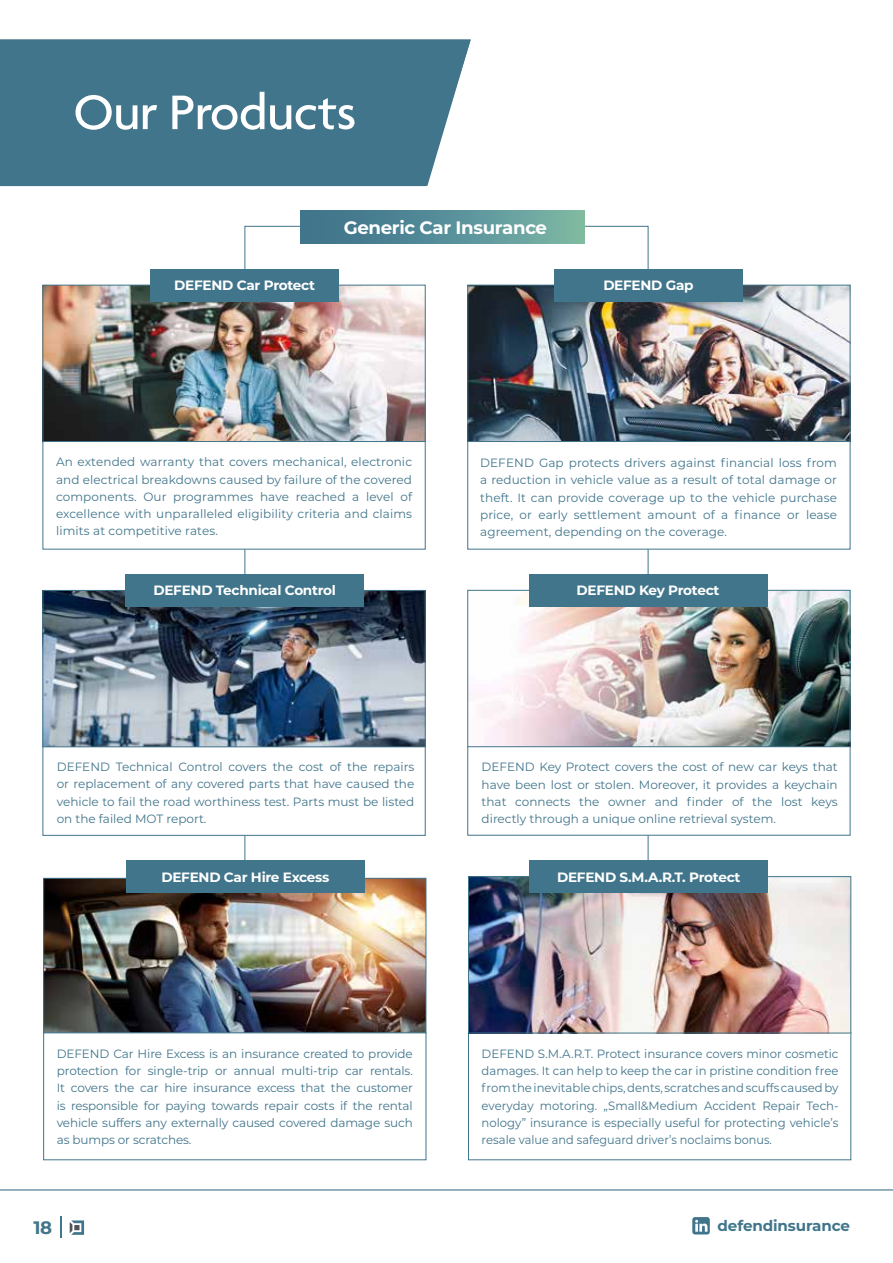
<style>
.page{position:relative;width:893px;height:1263px;background:#fff}
.page>*{position:absolute;margin:0;border:0;box-sizing:border-box;transform-origin:0 0}
.t1{font:500 52.5px "Agenda";letter-spacing:-.01em;color:#fff}
.t2{font:700 18px "Montserrat";letter-spacing:-.02em;color:#fff}
.t3{font:700 18px "Montserrat";color:#41758b}
.t4{font:700 15px "Montserrat";letter-spacing:-.01em;color:#41758b}
.t5{font:700 13.5px "Montserrat";letter-spacing:-.02em;color:#fff}
.t6{font:12px/17.2px "Montserrat";color:#41758b;text-align:justify}
</style>
<div class="page">
<svg style="left:70px;top:1220px;width:14px;height:15px"></svg>
<hr style="left:60px;top:1216px;width:2px;height:21px;background:#41758b">
<svg style="left:692px;top:1217px;width:18px;height:17px"></svg>
<hr style="left:0;top:1189px;width:893px;height:1px;background:#41758b">
<div style="left:0;top:40px;width:471px;height:146px;background:#41758b"></div>
<img style="left:469px;top:592px;width:379px;height:153px">
<div style="left:467px;top:590px;width:383px;height:157px;border:1px solid #41758b"></div>
<div style="left:529px;top:574px;width:238px;height:33px;background:#41758b"></div>
<div style="left:468px;top:1032px;width:383px;height:128px;background:#fff;border:1px solid #41758b"></div>
<img style="left:470px;top:878px;width:379px;height:153px">
<div style="left:468px;top:876px;width:383px;height:157px;border:1px solid #41758b"></div>
<div style="left:530px;top:860px;width:238px;height:33px;background:#41758b"></div>
<img style="left:469px;top:287px;width:379px;height:153px">
<div style="left:467px;top:285px;width:383px;height:157px;border:1px solid #41758b"></div>
<div style="left:554px;top:269px;width:188px;height:33px;background:#41758b"></div>
<img style="left:45px;top:880px;width:379px;height:151px">
<div style="left:43px;top:878px;width:383px;height:155px;border:1px solid #41758b"></div>
<div style="left:300px;top:211px;width:284px;height:32px;background:linear-gradient(to right,#386c8b,#7bb6a6)"></div>
<img style="left:45px;top:287px;width:379px;height:153px">
<div style="left:43px;top:285px;width:383px;height:157px;border:1px solid #41758b"></div>
<div style="left:151px;top:269px;width:188px;height:33px;background:#41758b"></div>
<div style="left:43px;top:745px;width:383px;height:91px;background:#fff;border:1px solid #41758b"></div>
<img style="left:45px;top:592px;width:379px;height:153px">
<div style="left:43px;top:590px;width:383px;height:157px;border:1px solid #41758b"></div>
<div style="left:125px;top:574px;width:239px;height:33px;background:#41758b"></div>
<div style="left:43px;top:1032px;width:383px;height:128px;background:#fff;border:1px solid #41758b"></div>
<div style="left:126px;top:860px;width:238px;height:33px;background:#41758b"></div>
<h1 class="t1" style="left:73px;top:80px;width:285px">Our Products</h1>
<p class="t5" style="left:174px;top:275px;width:142px">DEFEND Car Protect</p>
<h2 class="t2" style="left:344px;top:215px;width:205px">Generic Car Insurance</h2>
<p class="t5" style="left:603px;top:275px;width:92px">DEFEND Gap</p>
<p class="t6" style="left:56px;top:453px;width:358px">An extended warranty that covers mechanical, electronic and electrical breakdowns caused by failure of the covered components. Our programmes have reached a level of excellence with unparalleled eligibility criteria and claims limits at competitive rates.</p>
<p class="t6" style="left:480px;top:454px;width:358px">DEFEND Gap protects drivers against financial loss from a reduction in vehicle value as a result of total damage or theft. It can provide coverage up to the vehicle purchase price, or early settlement amount of a finance or lease agreement, depending on the coverage.</p>
<p class="t5" style="left:153px;top:581px;width:184px">DEFEND Technical Control</p>
<p class="t5" style="left:576px;top:581px;width:144px">DEFEND Key Protect</p>
<p class="t6" style="left:57px;top:758px;width:359px">DEFEND Technical Control covers the cost of the repairs or replacement of any covered parts that have caused the vehicle to fail the road worthiness test. Parts must be listed on the failed MOT report.</p>
<p class="t6" style="left:482px;top:758px;width:358px">DEFEND Key Protect covers the cost of new car keys that have been lost or stolen. Moreover, it provides a keychain that connects the owner and finder of the lost keys directly through a unique online retrieval system.</p>
<p class="t5" style="left:161px;top:867px;width:170px">DEFEND Car Hire Excess</p>
<p class="t5" style="left:557px;top:867px;width:185px">DEFEND S.M.A.R.T. Protect</p>
<p class="t6" style="left:57px;top:1044px;width:358px">DEFEND Car Hire Excess is an insurance created to provide protection for single-trip or annual multi-trip car rentals.<br>It covers the car hire insurance excess that the customer is responsible for paying towards repair costs if the rental vehicle suffers any externally caused covered damage such as bumps or scratches.</p>
<p class="t6" style="left:482px;top:1044px;width:358px">DEFEND S.M.A.R.T. Protect insurance covers minor cosmetic damages. It can help to keep the car in pristine condition free from the inevitable chips, dents, scratches and scuffs caused by everyday motoring. „Small&amp;Medium Accident Repair Tech&shy;nology” insurance is especially useful for protecting vehicle’s resale value and safeguard driver’s noclaims bonus.</p>
<h2 class="t3" style="left:34px;top:1215px;width:20px">18</h2>
<p class="t4" style="left:718px;top:1215px;width:134px">defendinsurance</p>
</div>
